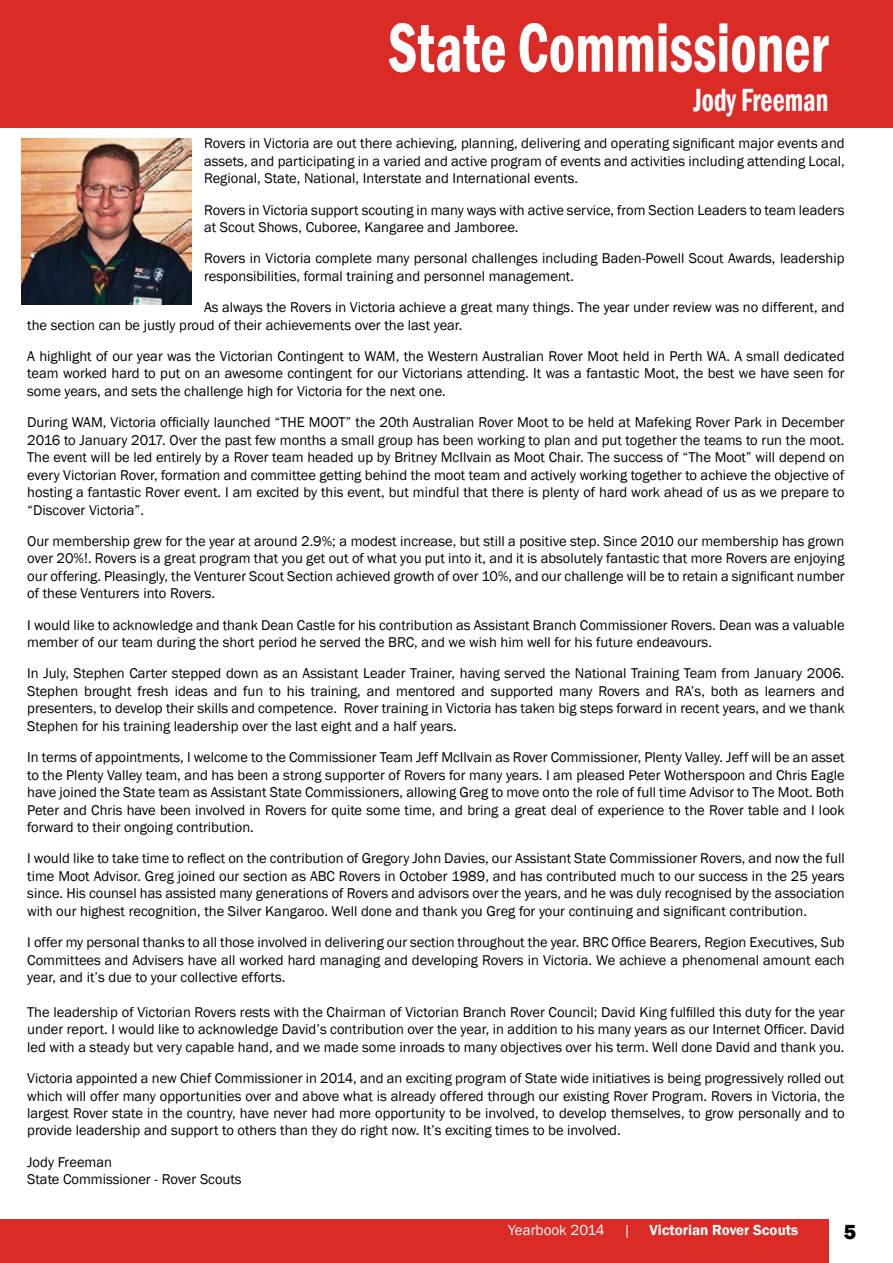
<style>
.page{position:relative;width:893px;height:1263px;background:#fff}
.page>*{position:absolute;margin:0;border:0;box-sizing:border-box;transform-origin:0 0}
.t1{font:600 condensed 72px "Franklin Gothic";color:#fff;scale:.8 1}
.t2{font:600 condensed 33px "Franklin Gothic";color:#fff;scale:.8 1}
.t3{font:800 21px "Franklin Gothic";color:#000}
.t4{font:600 15px "Franklin Gothic";color:#fff}
.t5{font:15px "Franklin Gothic";color:#fff}
.t6{font:14.55px/17.4px "Franklin Gothic";color:#000;text-align:justify}
</style>
<div class="page">
<div style="left:0;top:0;width:893px;height:127px;background:#db2b27"></div>
<img style="left:21px;top:138px;width:170px;height:167px">
<div style="left:0;top:1219px;width:828px;height:44px;background:#db2b27"></div>
<h1 class="t1" style="left:388px;top:0;width:552px">State Commissioner</h1>
<h2 class="t2" style="left:693px;top:78px;width:170px">Jody Freeman</h2>
<p class="t6" style="left:204px;top:135px;width:642px">Rovers in Victoria are out there achieving, planning, delivering and operating significant major events and assets, and participating in a varied and active program of events and activities including attending Local, Regional, State, National, Interstate and International events.</p>
<p class="t6" style="left:204px;top:201px;width:642px">Rovers in Victoria support scouting in many ways with active service, from Section Leaders to team leaders at Scout Shows, Cuboree, Kangaree and Jamboree.</p>
<p class="t6" style="left:204px;top:250px;width:642px">Rovers in Victoria complete many personal challenges including Baden-Powell Scout Awards, leadership responsibilities, formal training and personnel management.</p>
<p class="t6" style="left:27px;top:299px;width:819px;text-indent:177px">As always the Rovers in Victoria achieve a great many things. The year under review was no different, and the section can be justly proud of their achievements over the last year.</p>
<p class="t6" style="left:27px;top:348px;width:819px">A highlight of our year was the Victorian Contingent to WAM, the Western Australian Rover Moot held in Perth WA. A small dedicated team worked hard to put on an awesome contingent for our Victorians attending. It was a fantastic Moot, the best we have seen for some years, and sets the challenge high for Victoria for the next one.</p>
<p class="t6" style="left:27px;top:414px;width:819px">During WAM, Victoria officially launched “THE MOOT” the 20th Australian Rover Moot to be held at Mafeking Rover Park in December 2016 to January 2017. Over the past few months a small group has been working to plan and put together the teams to run the moot.<br>The event will be led entirely by a Rover team headed up by Britney McIlvain as Moot Chair. The success of “The Moot” will depend on every Victorian Rover, formation and committee getting behind the moot team and actively working together to achieve the objective of hosting a fantastic Rover event. I am excited by this event, but mindful that there is plenty of hard work ahead of us as we prepare to “Discover Victoria”.</p>
<p class="t6" style="left:27px;top:533px;width:819px">Our membership grew for the year at around 2.9%; a modest increase, but still a positive step. Since 2010 our membership has grown over 20%!. Rovers is a great program that you get out of what you put into it, and it is absolutely fantastic that more Rovers are enjoying our offering. Pleasingly, the Venturer Scout Section achieved growth of over 10%, and our challenge will be to retain a significant number of these Venturers into Rovers.</p>
<p class="t6" style="left:27px;top:616px;width:819px">I would like to acknowledge and thank Dean Castle for his contribution as Assistant Branch Commissioner Rovers. Dean was a valuable member of our team during the short period he served the BRC, and we wish him well for his future endeavours.</p>
<p class="t6" style="left:27px;top:665px;width:819px">In July, Stephen Carter stepped down as an Assistant Leader Trainer, having served the National Training Team from January 2006.<br>Stephen brought fresh ideas and fun to his training, and mentored and supported many Rovers and RA’s, both as learners and presenters, to develop their skills and competence. Rover training in Victoria has taken big steps forward in recent years, and we thank Stephen for his training leadership over the last eight and a half years.</p>
<p class="t6" style="left:27px;top:749px;width:819px">In terms of appointments, I welcome to the Commissioner Team Jeff McIlvain as Rover Commissioner, Plenty Valley. Jeff will be an asset to the Plenty Valley team, and has been a strong supporter of Rovers for many years. I am pleased Peter Wotherspoon and Chris Eagle have joined the State team as Assistant State Commissioners, allowing Greg to move onto the role of full time Advisor to The Moot. Both Peter and Chris have been involved in Rovers for quite some time, and bring a great deal of experience to the Rover table and I look forward to their ongoing contribution.</p>
<p class="t6" style="left:27px;top:850px;width:819px">I would like to take time to reflect on the contribution of Gregory John Davies, our Assistant State Commissioner Rovers, and now the full time Moot Advisor. Greg joined our section as ABC Rovers in October 1989, and has contributed much to our success in the 25 years since. His counsel has assisted many generations of Rovers and advisors over the years, and he was duly recognised by the association with our highest recognition, the Silver Kangaroo. Well done and thank you Greg for your continuing and significant contribution.</p>
<p class="t6" style="left:27px;top:934px;width:819px">I offer my personal thanks to all those involved in delivering our section throughout the year. BRC Office Bearers, Region Executives, Sub Committees and Advisers have all worked hard managing and developing Rovers in Victoria. We achieve a phenomenal amount each year, and it’s due to your collective efforts.</p>
<p class="t6" style="left:27px;top:1003px;width:819px">The leadership of Victorian Rovers rests with the Chairman of Victorian Branch Rover Council; David King fulfilled this duty for the year under report. I would like to acknowledge David’s contribution over the year, in addition to his many years as our Internet Officer. David led with a steady but very capable hand, and we made some inroads to many objectives over his term. Well done David and thank you.</p>
<p class="t6" style="left:27px;top:1070px;width:819px">Victoria appointed a new Chief Commissioner in 2014, and an exciting program of State wide initiatives is being progressively rolled out which will offer many opportunities over and above what is already offered through our existing Rover Program. Rovers in Victoria, the largest Rover state in the country, have never had more opportunity to be involved, to develop themselves, to grow personally and to provide leadership and support to others than they do right now. It’s exciting times to be involved.</p>
<p class="t6" style="left:27px;top:1153px;width:216px">Jody Freeman<br>State Commissioner - Rover Scouts</p>
<p class="t5" style="left:508px;top:1221px;width:98px">Yearbook 2014</p>
<p class="t5" style="left:623px;top:1221px;width:9px">|</p>
<p class="t4" style="left:650px;top:1221px;width:150px">Victorian Rover Scouts</p>
<h3 class="t3" style="left:844px;top:1218px;width:14px">5</h3>
</div>
